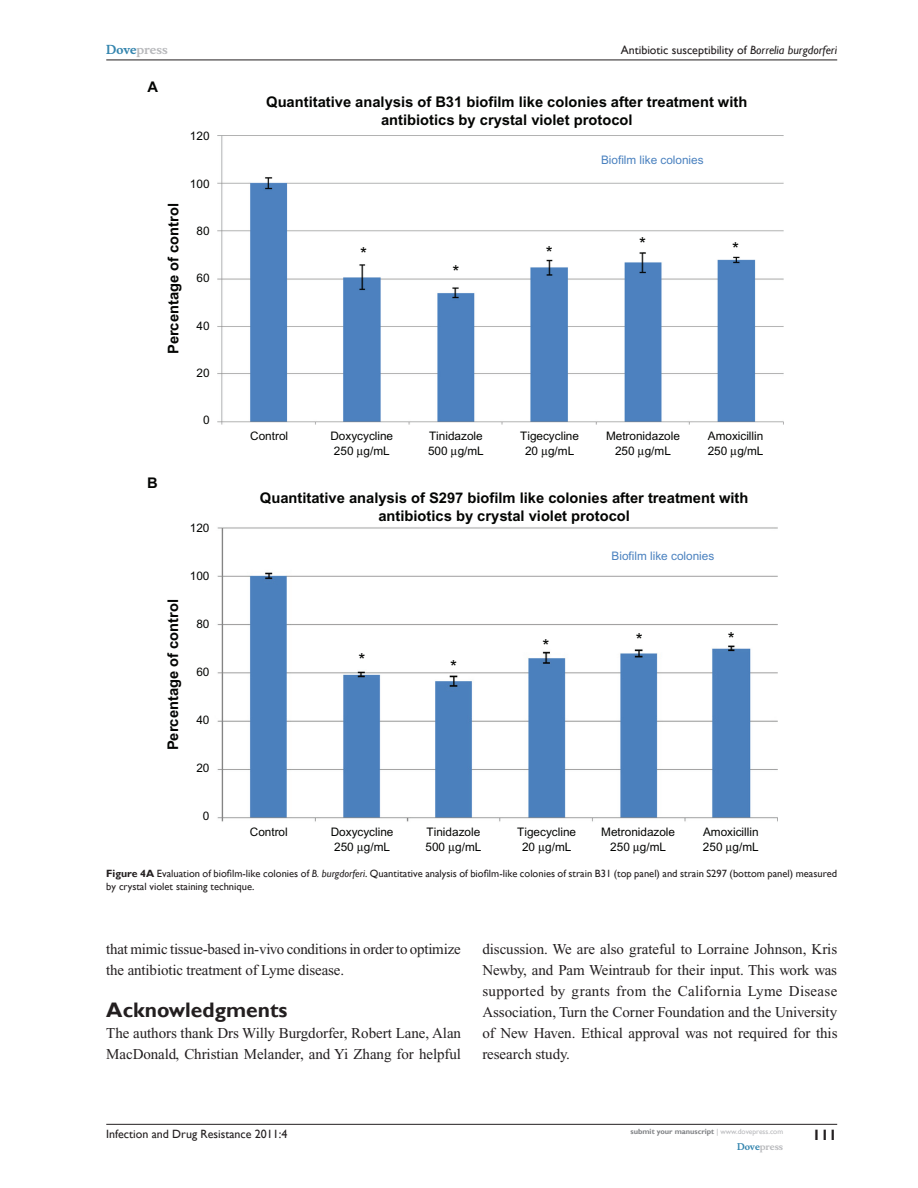
<style>
.page{position:relative;width:918px;height:1188px;background:#fff}
.page>*{position:absolute;margin:0;border:0;box-sizing:border-box;transform-origin:0 0}
.t1{font:700 21px "Gill Sans";color:#231f20}
.t2{font:17.7px "Arial";color:#040503}
.t3{font:15px/21px "Times New Roman";letter-spacing:-.005em;color:#231f20}
.t4{font:700 15px "Gill Sans";color:#231f20}
.t5{font:700 14.7px/17.7px "Arial";color:#040503;text-align:center}
.t6{font:12px "Gill Sans";color:#231f20}
.t7{font:700 12px "Musee";color:#b8b9bc}
.t8{font:11.7px/14.7px "Arial";color:#040503}
.t9{font:11.7px "Arial";color:#4a81bf}
.t10{font:10.5px/13.5px "Gill Sans";color:#231f20}
.t11{font:700 9px "Musee";color:#b8b9bc}
.t12{font:700 7.5px "Gill Sans";color:#808285}
.s1{color:#3485ae}
.s2{font-style:italic}
.s3{font-weight:700}
.s4{font-weight:400;color:#b8b9bc}
</style>
<div class="page">
<hr style="left:106px;top:1124px;width:731px;height:1px;background:#231f20">
<hr style="left:106px;top:60px;width:731px;height:1px;background:#231f20">
<img style="left:218px;top:136px;width:566px;height:288px">
<img style="left:217px;top:527px;width:560px;height:295px">
<p class="t7" style="left:106px;top:43px;width:63px"><span class="s1">Dove</span>press</p>
<p class="t5" style="left:148px;top:78px;width:12px">A</p>
<p class="t8" style="left:190px;top:129px;width:21px">120</p>
<p class="t5" style="left:165px;top:354px;width:153px;rotate:-90deg">Percentage of control</p>
<p class="t8" style="left:190px;top:176px;width:21px">100</p>
<p class="t8" style="left:197px;top:224px;width:15px">80</p>
<p class="t8" style="left:197px;top:271px;width:15px">60</p>
<p class="t8" style="left:197px;top:318px;width:15px">40</p>
<p class="t8" style="left:197px;top:366px;width:15px">20</p>
<p class="t8" style="left:203px;top:413px;width:8px">0</p>
<p class="t5" style="left:147px;top:474px;width:12px">B</p>
<p class="t8" style="left:190px;top:521px;width:21px">120</p>
<p class="t5" style="left:164px;top:750px;width:153px;rotate:-90deg">Percentage of control</p>
<p class="t8" style="left:190px;top:569px;width:21px">100</p>
<p class="t8" style="left:196px;top:617px;width:15px">80</p>
<p class="t8" style="left:196px;top:665px;width:15px">60</p>
<p class="t8" style="left:196px;top:713px;width:15px">40</p>
<p class="t8" style="left:196px;top:761px;width:15px">20</p>
<p class="t8" style="left:203px;top:809px;width:8px">0</p>
<p class="t6" style="left:621px;top:43px;width:218px">Antibiotic susceptibility of <span class="s2">Borrelia burgdorferi</span></p>
<p class="t5" style="left:266px;top:93px;width:483px">Quantitative analysis of B31 biofilm like colonies after treatment with antibiotics by crystal violet protocol</p>
<p class="t2" style="left:360px;top:243px;width:8px">*</p>
<p class="t2" style="left:453px;top:262px;width:8px">*</p>
<p class="t2" style="left:546px;top:243px;width:8px">*</p>
<p class="t9" style="left:601px;top:153px;width:104px">Biofilm like colonies</p>
<p class="t2" style="left:639px;top:234px;width:8px">*</p>
<p class="t2" style="left:732px;top:239px;width:8px">*</p>
<p class="t8" style="left:250px;top:429px;width:39px">Control</p>
<p class="t8" style="left:428px;top:429px;width:57px">Tinidazole<br>500 g/mL</p>
<p class="t8" style="left:520px;top:429px;width:60px;text-align:center">Tigecycline<br>20 g/mL</p>
<p class="t8" style="left:606px;top:429px;width:75px;text-align:center">Metronidazole<br>250 g/mL</p>
<p class="t8" style="left:708px;top:429px;width:57px">Amoxicillin<br>250 g/mL</p>
<p class="t8" style="left:330px;top:429px;width:64px">Doxycycline<br>250 g/mL</p>
<p class="t5" style="left:260px;top:489px;width:490px">Quantitative analysis of S297 biofilm like colonies after treatment with antibiotics by crystal violet protocol</p>
<p class="t2" style="left:359px;top:650px;width:8px">*</p>
<p class="t2" style="left:450px;top:657px;width:8px">*</p>
<p class="t2" style="left:543px;top:636px;width:8px">*</p>
<p class="t9" style="left:612px;top:549px;width:104px">Biofilm like colonies</p>
<p class="t2" style="left:636px;top:630px;width:8px">*</p>
<p class="t2" style="left:728px;top:629px;width:8px">*</p>
<p class="t8" style="left:250px;top:825px;width:39px">Control</p>
<p class="t8" style="left:426px;top:825px;width:57px">Tinidazole<br>500 g/mL</p>
<p class="t8" style="left:517px;top:825px;width:60px;text-align:center">Tigecycline<br>20 g/mL</p>
<p class="t8" style="left:601px;top:825px;width:75px;text-align:center">Metronidazole<br>250 g/mL</p>
<p class="t8" style="left:703px;top:825px;width:57px">Amoxicillin<br>250 g/mL</p>
<p class="t8" style="left:331px;top:825px;width:64px">Doxycycline<br>250 g/mL</p>
<p class="t10" style="left:106px;top:866px;width:732px"><span class="s3">Figure 4A</span> Evaluation of biofilm-like colonies of <span class="s2">B. burgdorferi</span>. Quantitative analysis of biofilm-like colonies of strain B31 (top panel) and strain S297 (bottom panel) measured by crystal violet staining technique.</p>
<p class="t3" style="left:106px;top:938px;width:356px">that mimic tissue-based in-vivo conditions in order to optimize the antibiotic treatment of Lyme disease.</p>
<h1 class="t1" style="left:106px;top:997px;width:183px">Acknowledgments</h1>
<p class="t3" style="left:106px;top:1022px;width:356px">The authors thank Drs Willy Burgdorfer, Robert Lane, Alan<br>MacDonald, Christian Melander, and Yi Zhang for helpful</p>
<p class="t3" style="left:482px;top:938px;width:357px;text-align:justify">discussion. We are also grateful to Lorraine Johnson, Kris Newby, and Pam Weintraub for their input. This work was supported by grants from the California Lyme Disease Association, Turn the Corner Foundation and the University of New Haven. Ethical approval was not required for this research study.</p>
<p class="t6" style="left:106px;top:1127px;width:183px">Infection and Drug Resistance 2011:4</p>
<p class="t12" style="left:631px;top:1127px;width:154px">submit your manuscript <span class="s4">| www.dovepress.com</span></p>
<p class="t11" style="left:737px;top:1141px;width:48px"><span class="s1">Dove</span>press</p>
<p class="t4" style="left:812px;top:1126px;width:26px">111</p>
</div>
